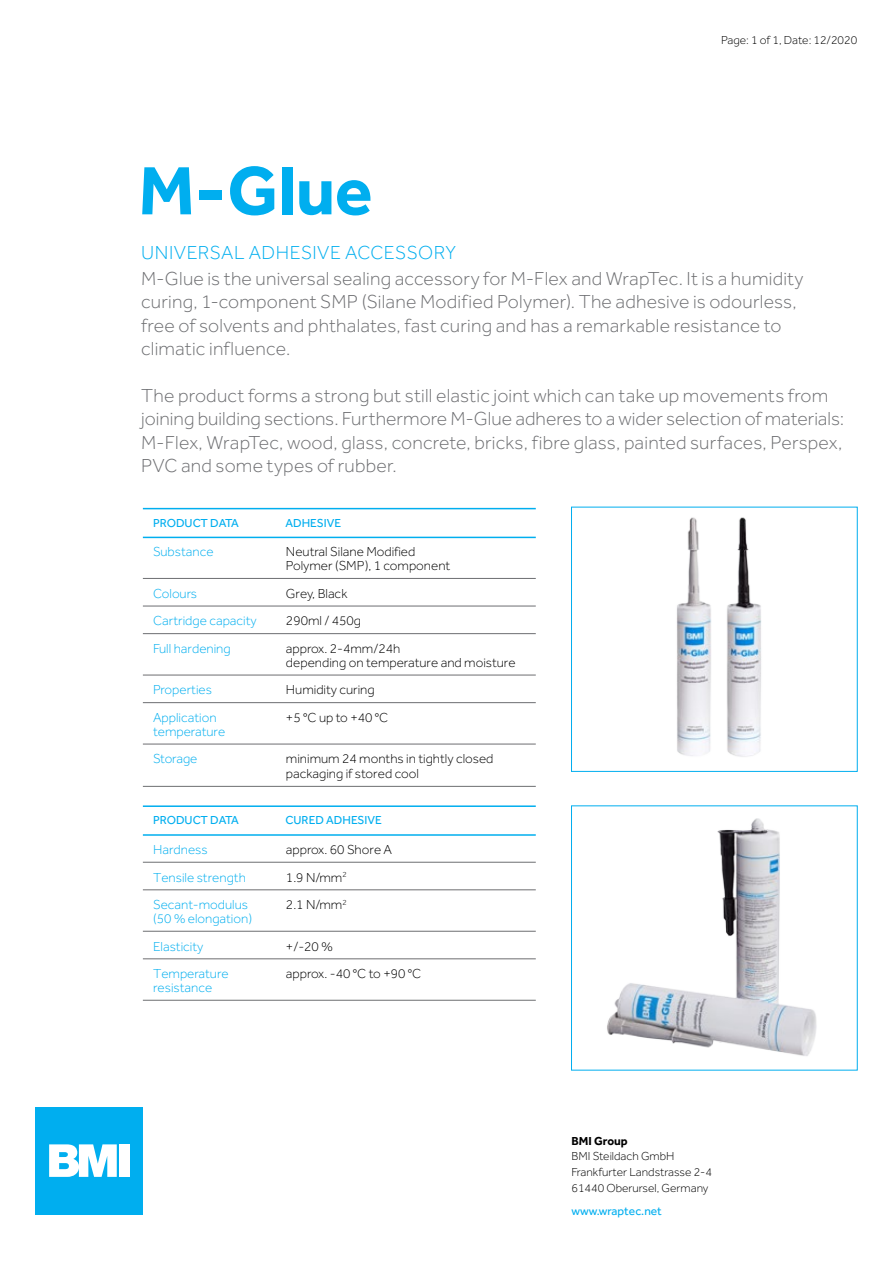
<style>
.page{position:relative;width:893px;height:1263px;background:#fff}
.page>*{position:absolute;margin:0;border:0;box-sizing:border-box;transform-origin:0 0}
.t1{font:700 70.5px "Effra";color:#00aeef}
.t2{font:300 19.5px/23.4px "Effra";letter-spacing:.01em;color:#6d6e71}
.t3{font:300 19.5px "Effra";letter-spacing:.025em;color:#00aeef}
.t4{font:300 13.5px/13.8px "Effra";color:#000}
.t5{font:300 13.5px/27.6px "Effra";color:#00aeef}
.t6{font:300 12px/15.8px "Effra";color:#000}
.t7{font:12px "Effra";color:#00aeef}
.t8{font:700 12px "Effra";color:#000}
</style>
<div class="page">
<hr style="left:143px;top:508px;width:393px;height:1px;background:#00aeef">
<hr style="left:143px;top:537px;width:393px;height:1px;background:#00aeef">
<hr style="left:143px;top:578px;width:393px;height:1px;background:#6d6e71">
<hr style="left:143px;top:606px;width:393px;height:1px;background:#6d6e71">
<hr style="left:143px;top:633px;width:393px;height:1px;background:#6d6e71">
<hr style="left:143px;top:675px;width:393px;height:1px;background:#6d6e71">
<hr style="left:143px;top:702px;width:393px;height:1px;background:#6d6e71">
<hr style="left:143px;top:744px;width:393px;height:1px;background:#6d6e71">
<hr style="left:143px;top:786px;width:393px;height:1px;background:#6d6e71">
<hr style="left:143px;top:805px;width:393px;height:2px;background:#00aeef">
<hr style="left:143px;top:834px;width:393px;height:2px;background:#00aeef">
<hr style="left:143px;top:862px;width:393px;height:1px;background:#6d6e71">
<hr style="left:143px;top:889px;width:393px;height:1px;background:#6d6e71">
<hr style="left:143px;top:931px;width:393px;height:1px;background:#6d6e71">
<hr style="left:143px;top:958px;width:393px;height:1px;background:#6d6e71">
<hr style="left:143px;top:1000px;width:393px;height:1px;background:#6d6e71">
<div style="left:36px;top:1107px;width:107px;height:107px;background:#00aeef"></div>
<svg style="left:49px;top:1144px;width:68px;height:33px;background:#cdeffb"></svg>
<div style="left:120px;top:1144px;width:10px;height:33px;background:#fff"></div>
<img style="left:677px;top:517px;width:84px;height:240px">
<div style="left:571px;top:507px;width:287px;height:265px;border:1px solid #00aeef"></div>
<div style="left:571px;top:805px;width:287px;height:265px;background:#fff;border:1px solid #00aeef"></div>
<img style="left:607px;top:819px;width:210px;height:237px">
<p class="t6" style="left:721px;top:32px;width:138px">Page: 1 of 1, Date: 12/2020</p>
<h1 class="t1" style="left:138px;top:148px;width:236px">M-Glue</h1>
<p class="t3" style="left:141px;top:242px;width:316px">UNIVERSAL ADHESIVE ACCESSORY</p>
<p class="t2" style="left:141px;top:267px;width:664px">M-Glue is the universal sealing accessory for M-Flex and WrapTec. It is a humidity curing, 1-component SMP (Silane Modified Polymer). The adhesive is odourless, free of solvents and phthalates, fast curing and has a remarkable resistance to climatic influence.</p>
<p class="t2" style="left:141px;top:384px;width:704px">The product forms a strong but still elastic joint which can take up movements from joining building sections. Furthermore M-Glue adheres to a wider selection of materials:<br>M-Flex, WrapTec, wood, glass, concrete, bricks, fibre glass, painted surfaces, Perspex, PVC and some types of rubber.</p>
<p class="t7" style="left:153px;top:516px;width:87px">PRODUCT DATA</p>
<p class="t7" style="left:285px;top:516px;width:57px">ADHESIVE</p>
<p class="t5" style="left:153px;top:538px;width:62px">Substance</p>
<p class="t4" style="left:286px;top:545px;width:166px">Neutral Silane Modified<br>Polymer (SMP), 1 component</p>
<p class="t5" style="left:153px;top:579px;width:46px">Colours</p>
<p class="t4" style="left:286px;top:586px;width:63px">Grey, Black</p>
<p class="t5" style="left:153px;top:607px;width:105px">Cartridge capacity</p>
<p class="t4" style="left:286px;top:614px;width:77px">290ml / 450g</p>
<p class="t5" style="left:153px;top:635px;width:79px">Full hardening</p>
<p class="t4" style="left:286px;top:641px;width:231px">approx. 2-4mm/24h<br>depending on temperature and moisture</p>
<p class="t5" style="left:153px;top:676px;width:60px">Properties</p>
<p class="t4" style="left:286px;top:683px;width:90px">Humidity curing</p>
<p class="t5" style="left:153px;top:704px;width:65px">Application</p>
<p class="t4" style="left:286px;top:710px;width:104px">+5 °C up to +40 °C</p>
<p class="t5" style="left:153px;top:717px;width:74px">temperature<br>Storage</p>
<p class="t4" style="left:286px;top:752px;width:209px;line-height:14.2px">minimum 24 months in tightly closed packaging if stored cool</p>
<p class="t7" style="left:153px;top:813px;width:87px">PRODUCT DATA</p>
<p class="t7" style="left:285px;top:813px;width:98px">CURED ADHESIVE</p>
<p class="t5" style="left:153px;top:836px;width:56px">Hardness</p>
<p class="t4" style="left:286px;top:842px;width:108px">approx. 60 Shore A</p>
<p class="t5" style="left:153px;top:863px;width:94px">Tensile strength</p>
<p class="t4" style="left:286px;top:870px;width:62px">1.9 N/mm<sup>2</sup></p>
<p class="t5" style="left:153px;top:891px;width:96px">Secant-modulus</p>
<p class="t4" style="left:286px;top:898px;width:62px">2.1 N/mm<sup>2</sup></p>
<p class="t5" style="left:153px;top:905px;width:101px">(50 % elongation)<br>Elasticity</p>
<p class="t4" style="left:286px;top:939px;width:48px">+/-20 %</p>
<p class="t5" style="left:153px;top:960px;width:77px">Temperature</p>
<p class="t4" style="left:286px;top:967px;width:137px">approx. -40 °C to +90 °C</p>
<p class="t5" style="left:153px;top:974px;width:61px">resistance</p>
<p class="t8" style="left:571px;top:1133px;width:58px">BMI Group</p>
<p class="t6" style="left:571px;top:1148px;width:142px">BMI Steildach GmbH<br>Frankfurter Landstrasse 2-4<br>61440 Oberursel, Germany</p>
<p class="t7" style="left:571px;top:1203px;width:92px">www.wraptec.net</p>
</div>
